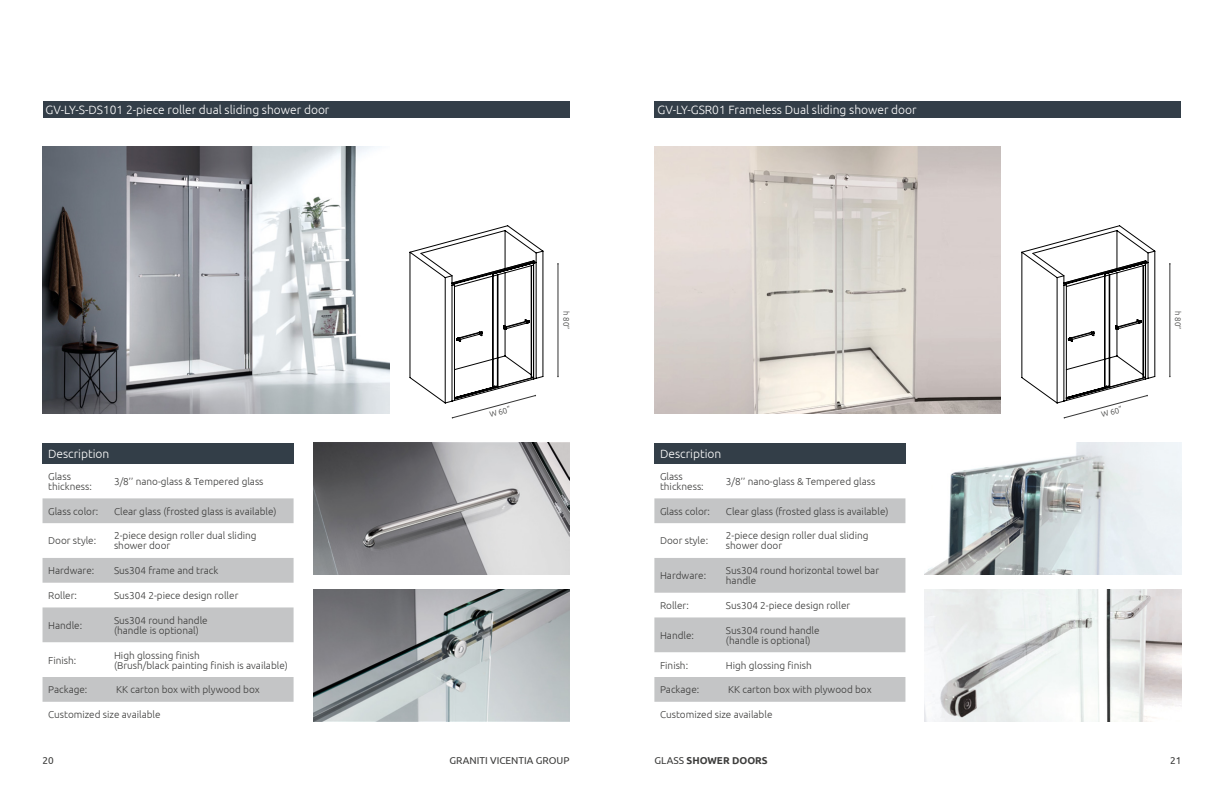
<style>
.page{position:relative;width:1224px;height:792px;background:#fff}
.page>*{position:absolute;margin:0;border:0;box-sizing:border-box;transform-origin:0 0}
.t1{font:300 12px "Ubuntu";color:#fff}
.t2{font:300 10px/10px "Ubuntu";color:#3c3c3b}
.t3{font:10px "Ubuntu";color:#3c3c3b}
.t4{font:700 10px "Ubuntu";color:#3c3c3b}
.t5{font:300 8px "Ubuntu";color:#3c3c3b}
.s1{font-weight:400}
</style>
<div class="page">
<div style="left:43px;top:101px;width:526px;height:17px;background:#333e48"></div>
<div style="left:654px;top:101px;width:527px;height:17px;background:#333e48"></div>
<img style="left:43px;top:147px;width:346px;height:266px">
<img style="left:654px;top:147px;width:347px;height:266px">
<img style="left:313px;top:443px;width:256px;height:132px">
<img style="left:925px;top:443px;width:256px;height:132px">
<img style="left:313px;top:589px;width:256px;height:132px">
<img style="left:925px;top:589px;width:256px;height:132px">
<div style="left:43px;top:443px;width:251px;height:21px;background:#333e48"></div>
<svg style="left:43px;top:498px;width:251px;height:204px;fill:#c4c5c6"></svg>
<div style="left:654px;top:443px;width:251px;height:21px;background:#333e48"></div>
<svg style="left:654px;top:498px;width:251px;height:204px;fill:#c4c5c6"></svg>
<hr style="left:558px;top:264px;width:1px;height:113px;background:#343434">
<hr style="left:1170px;top:264px;width:1px;height:113px;background:#343434">
<svg style="left:410px;top:225px;width:133px;height:194px"></svg>
<svg style="left:1022px;top:225px;width:133px;height:194px"></svg>
<p class="t1" style="left:46px;top:103px;width:285px">GV-LY-S-DS101 2-piece roller dual sliding shower door</p>
<p class="t1" style="left:657px;top:103px;width:261px">GV-LY-GSR01 Frameless Dual sliding shower door</p>
<p class="t5" style="left:571px;top:311px;width:20px;rotate:90deg">h 80”</p>
<p class="t5" style="left:1183px;top:311px;width:20px;rotate:90deg">h 80”</p>
<p class="t1" style="left:48px;top:446px;width:63px">Description</p>
<p class="t2" style="left:48px;top:471px;width:45px">Glass thickness:</p>
<p class="t2" style="left:114px;top:476px;width:151px">3/8’’ nano-glass &amp; Tempered glass</p>
<p class="t2" style="left:48px;top:506px;width:52px">Glass color:</p>
<p class="t2" style="left:114px;top:506px;width:164px">Clear glass (frosted glass is available)</p>
<p class="t2" style="left:48px;top:536px;width:50px">Door style:</p>
<p class="t2" style="left:114px;top:531px;width:144px">2-piece design roller dual sliding shower door</p>
<p class="t2" style="left:48px;top:565px;width:48px">Hardware:</p>
<p class="t2" style="left:114px;top:565px;width:106px">Sus304 frame and track</p>
<p class="t2" style="left:48px;top:590px;width:30px">Roller:</p>
<p class="t2" style="left:114px;top:590px;width:126px">Sus304 2-piece design roller</p>
<p class="t2" style="left:48px;top:620px;width:36px">Handle:</p>
<p class="t2" style="left:114px;top:615px;width:95px">Sus304 round handle (handle is optional)</p>
<p class="t2" style="left:48px;top:655px;width:30px">Finish:</p>
<p class="t2" style="left:114px;top:650px;width:175px">High glossing finish<br>(Brush/black painting finish is available)</p>
<p class="t2" style="left:48px;top:684px;width:41px">Package:</p>
<p class="t2" style="left:116px;top:684px;width:145px">KK carton box with plywood box</p>
<p class="t2" style="left:48px;top:709px;width:114px">Customized size available</p>
<p class="t5" style="left:488px;top:410px;width:23px;rotate:-15deg">W 60”</p>
<p class="t5" style="left:1100px;top:410px;width:23px;rotate:-15deg">W 60”</p>
<p class="t1" style="left:660px;top:446px;width:63px">Description</p>
<p class="t2" style="left:660px;top:471px;width:45px">Glass thickness:</p>
<p class="t2" style="left:726px;top:476px;width:151px">3/8’’ nano-glass &amp; Tempered glass</p>
<p class="t2" style="left:660px;top:506px;width:52px">Glass color:</p>
<p class="t2" style="left:726px;top:506px;width:164px">Clear glass (frosted glass is available)</p>
<p class="t2" style="left:660px;top:536px;width:50px">Door style:</p>
<p class="t2" style="left:726px;top:531px;width:144px">2-piece design roller dual sliding shower door</p>
<p class="t2" style="left:660px;top:570px;width:48px">Hardware:</p>
<p class="t2" style="left:726px;top:565px;width:155px">Sus304 round horizontal towel bar handle</p>
<p class="t2" style="left:660px;top:600px;width:30px">Roller:</p>
<p class="t2" style="left:726px;top:600px;width:126px">Sus304 2-piece design roller</p>
<p class="t2" style="left:660px;top:630px;width:36px">Handle:</p>
<p class="t2" style="left:726px;top:625px;width:95px">Sus304 round handle (handle is optional)</p>
<p class="t2" style="left:660px;top:660px;width:30px">Finish:</p>
<p class="t2" style="left:726px;top:660px;width:87px">High glossing finish</p>
<p class="t2" style="left:660px;top:684px;width:41px">Package:</p>
<p class="t2" style="left:728px;top:684px;width:145px">KK carton box with plywood box</p>
<p class="t2" style="left:660px;top:709px;width:114px">Customized size available</p>
<p class="t3" style="left:43px;top:754px;width:13px">20</p>
<p class="t3" style="left:450px;top:754px;width:121px">GRANITI VICENTIA GROUP</p>
<p class="t4" style="left:655px;top:754px;width:115px"><span class="s1">GLASS</span> SHOWER DOORS</p>
<p class="t3" style="left:1170px;top:754px;width:13px">21</p>
</div>
